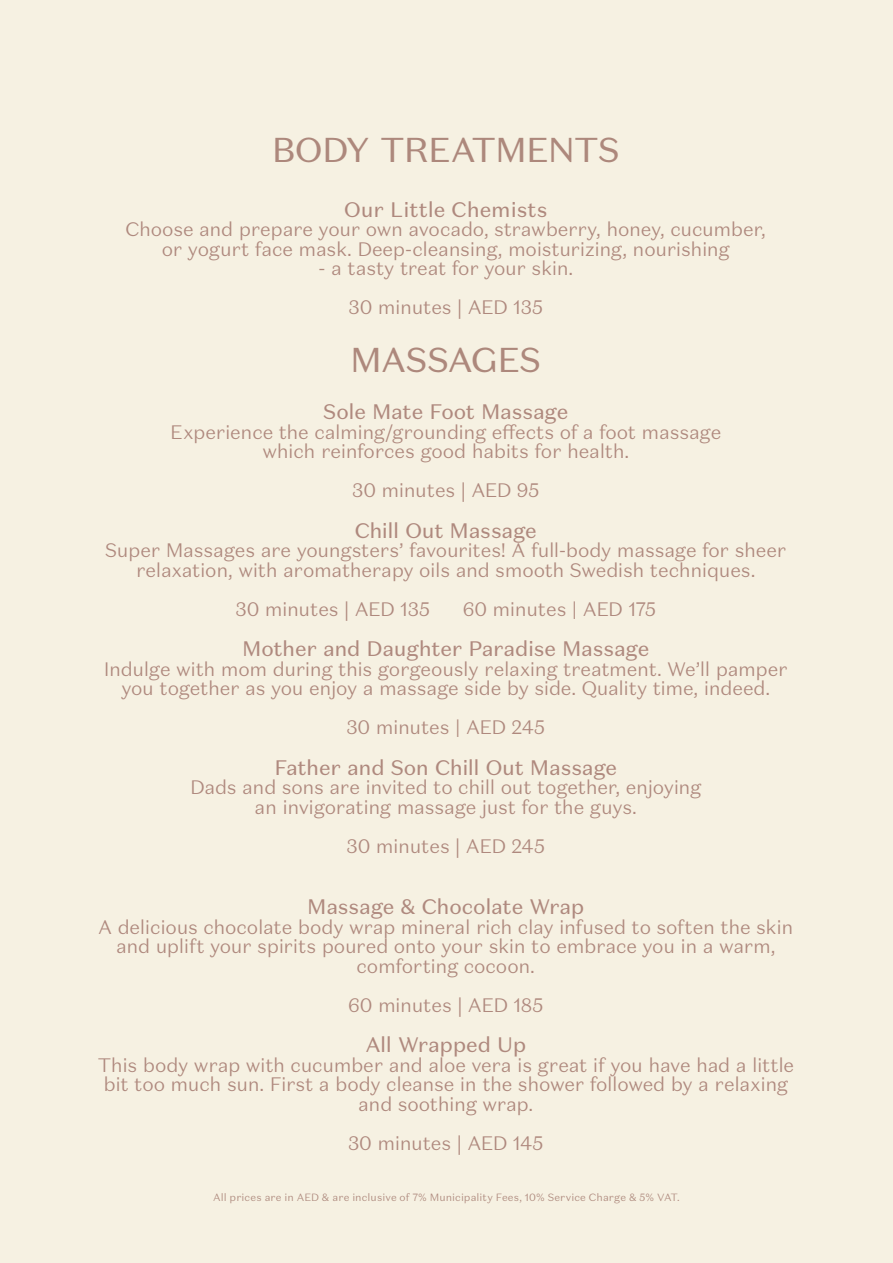
<style>
.page{position:relative;width:893px;height:1263px;background:#f6f1e2}
.page>*{position:absolute;margin:0;border:0;box-sizing:border-box;transform-origin:0 0}
.t1{font:34.5px "Domaine Sans Text";letter-spacing:-.03em;color:#ad887c}
.t2{font:21px "Domaine Sans Text";letter-spacing:-.01em;color:#af897e}
.t3{font:300 19.5px/19.5px "Domaine Sans Text";letter-spacing:-.015em;color:#af897e;text-align:center}
.t4{font:300 10.5px "Domaine Sans Text";letter-spacing:.01em;color:#ad887c}
.s1{font-family:"Minion Pro";font-weight:400}
.s2{color:#ae887d}
</style>
<div class="page">
<p class="t1" style="left:272px;top:128px;width:349px">BODY TREATMENTS</p>
<p class="t2" style="left:344px;top:196px;width:205px">Our Little Chemists</p>
<p class="t3" style="left:126px;top:219px;width:642px">Choose and prepare your own avocado, strawberry, honey, cucumber,</p>
<p class="t3" style="left:162px;top:239px;width:570px">or yogurt face mask. Deep-cleansing, moisturizing, nourishing</p>
<p class="t3" style="left:318px;top:258px;width:257px">a- tasty treat for your skin.</p>
<p class="t3" style="left:348px;top:297px;width:196px">30 minutes <span class="s1">|</span> AED 135</p>
<p class="t1" style="left:350px;top:338px;width:192px">MASSAGES</p>
<p class="t2" style="left:323px;top:398px;width:247px">Sole Mate Foot Massage</p>
<p class="t3" style="left:170px;top:422px;width:552px">Experience the calming/grounding effects of a foot massage</p>
<p class="t3" style="left:262px;top:441px;width:368px">which reinforces good habits for health.</p>
<p class="t3" style="left:352px;top:480px;width:189px">30 minutes <span class="s1">|</span> AED 95</p>
<p class="t2" style="left:355px;top:517px;width:184px">Chill Out Massage</p>
<p class="t3" style="left:105px;top:540px;width:683px">Super Massages are youngsters’ favourites A! full-body massage for sheer relaxation, with aromatherapy oils and smooth Swedish techniques.</p>
<p class="t3" style="left:463px;top:599px;width:195px">60 minutes | AED 175</p>
<p class="t3" style="left:235px;top:599px;width:196px">30 minutes <span class="s1">|</span> AED 135</p>
<p class="t2" style="left:242px;top:635px;width:409px">Mother and Daughter Paradise Massage</p>
<p class="t3" style="left:121px;top:678px;width:650px">you together as you enjoy a massage side by side. Quality time, indeed.</p>
<p class="t3" style="left:346px;top:717px;width:200px">30 minutes | AED 245</p>
<p class="t2" style="left:274px;top:754px;width:344px">Father and Son Chill Out Massage</p>
<p class="t3" style="left:190px;top:777px;width:513px">Dads and sons are invited to chill out together, enjoying</p>
<p class="t3" style="left:255px;top:797px;width:384px">an invigorating massage just for the guys.</p>
<p class="t3" style="left:347px;top:836px;width:200px">30 minutes <span class="s1">|</span> AED 245</p>
<p class="t3" style="left:104px;top:659px;width:685px">Indulge with mom during this gorgeously relaxing treatment. We l l’ pamper</p>
<p class="t2" style="left:307px;top:893px;width:279px">Massage &amp; Chocolate Wrap</p>
<p class="t3" style="left:98px;top:917px;width:697px">A delicious chocolate body wrap mineral rich clay infused to soften the skin and uplift your spirits poured onto your skin to embrace you in a warm, comforting cocoon.</p>
<p class="t3" style="left:348px;top:995px;width:197px">60 minutes <span class="s1">|</span> AED 185</p>
<p class="t2" style="left:365px;top:1031px;width:162px">All Wrapped Up</p>
<p class="t3" style="left:97px;top:1055px;width:698px">This body wrap with cucumber and aloe vera is great if you have had a little bit too much sun. First a body cleanse in the shower followed by a relaxing <span class="s2">and soothing wrap.</span></p>
<p class="t3" style="left:348px;top:1133px;width:197px">30 minutes <span class="s1">|</span> AED 145</p>
<p class="t4" style="left:213px;top:1191px;width:468px">All prices are in AED &amp; are inclusive of 7% Municipality Fees, 10% Service Charge &amp; 5% VAT.</p>
</div>
